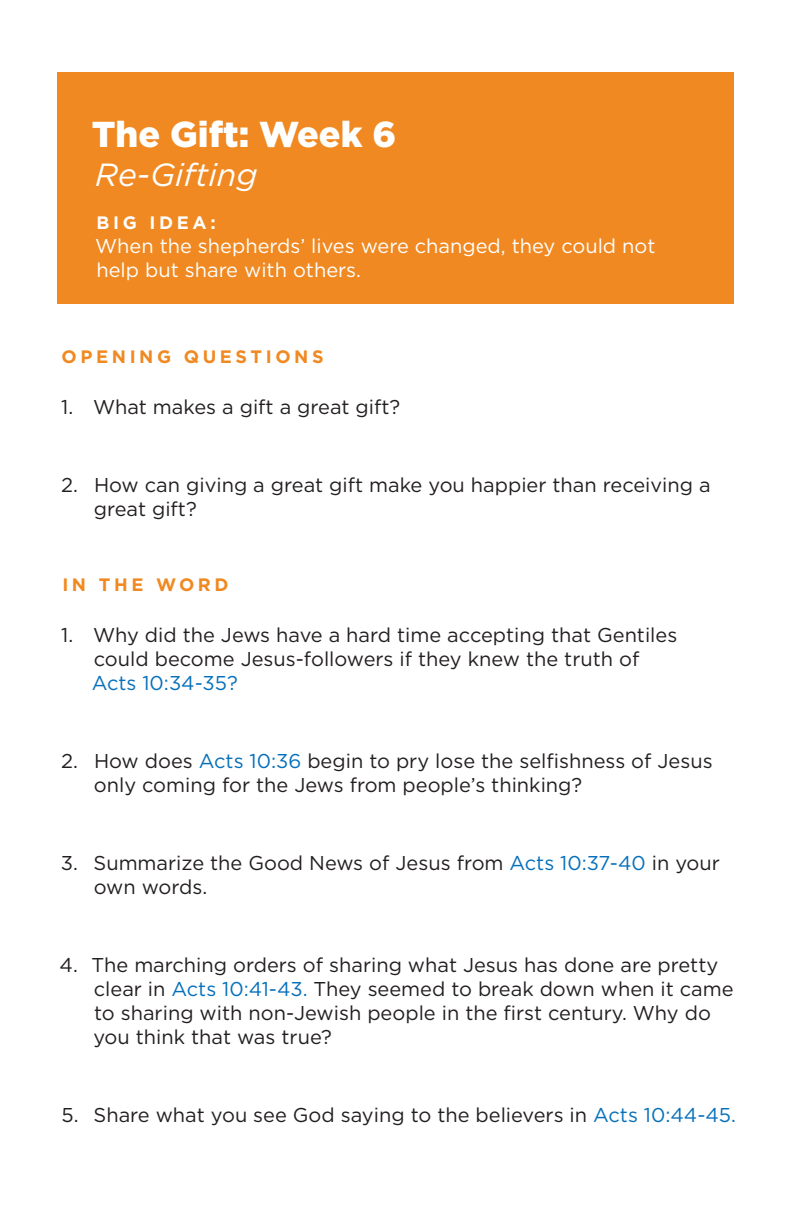
<style>
.page{position:relative;width:792px;height:1224px;background:#fff}
.page>*{position:absolute;margin:0;border:0;box-sizing:border-box;transform-origin:0 0}
.t1{font:900 36px "Gotham";color:#fff}
.t2{font:italic 32px "Gotham";color:#fff}
.t3{font:20px/24px "Gotham";color:#231f20}
.t4{font:20px/24px "Gotham";color:#fff}
.t5{font:20px "Gotham";color:#0770ba}
.t6{font:700 18px "Gotham";letter-spacing:.2em;color:#f08921}
.t7{font:700 18px "Gotham";letter-spacing:.2em;color:#fff}
.s1{color:#0770ba}
</style>
<div class="page">
<div style="left:58px;top:72px;width:676px;height:232px;background:#f08921"></div>
<h1 class="t1" style="left:92px;top:110px;width:306px">The Gift: Week 6</h1>
<h2 class="t2" style="left:95px;top:154px;width:164px">Re-Gifting</h2>
<p class="t7" style="left:97px;top:210px;width:121px">BIG IDEA:</p>
<p class="t4" style="left:95px;top:233px;width:562px">When the shepherds’ lives were changed, they could not help but share with others.</p>
<p class="t6" style="left:62px;top:345px;width:263px">OPENING QUESTIONS</p>
<p class="t3" style="left:61px;top:394px;width:341px">1. What makes a gift a great gift?</p>
<p class="t3" style="left:94px;top:472px;width:618px;text-indent:-33px">2. How can giving a great gift make you happier than receiving a great gift?</p>
<p class="t6" style="left:62px;top:573px;width:168px">IN THE WORD</p>
<p class="t3" style="left:61px;top:623px;width:618px;text-align:center">1. Why did the Jews have a hard time accepting that Gentiles could become Jesus-followers if they knew the truth of</p>
<p class="t5" style="left:92px;top:671px;width:148px">Acts 10:34-35?</p>
<p class="t3" style="left:94px;top:749px;width:620px;text-indent:-33px">2. How does <span class="s1">Acts 10:36</span> begin to pry lose the selfishness of Jesus only coming for the Jews from people’s thinking?</p>
<p class="t3" style="left:94px;top:851px;width:628px;text-indent:-33px">3. Summarize the Good News of Jesus from <span class="s1">Acts 10:37-40</span> in your own words.</p>
<p class="t3" style="left:93px;top:953px;width:642px;text-indent:-34px">4. The marching orders of sharing what Jesus has done are pretty clear in <span class="s1">Acts 10:41-43.</span> They seemed to break down when it came to sharing with non-Jewish people in the first century. Why do you think that was true?</p>
<p class="t3" style="left:62px;top:1103px;width:676px">5. Share what you see God saying to the believers in <span class="s1">Acts 10:44-45.</span></p>
</div>
